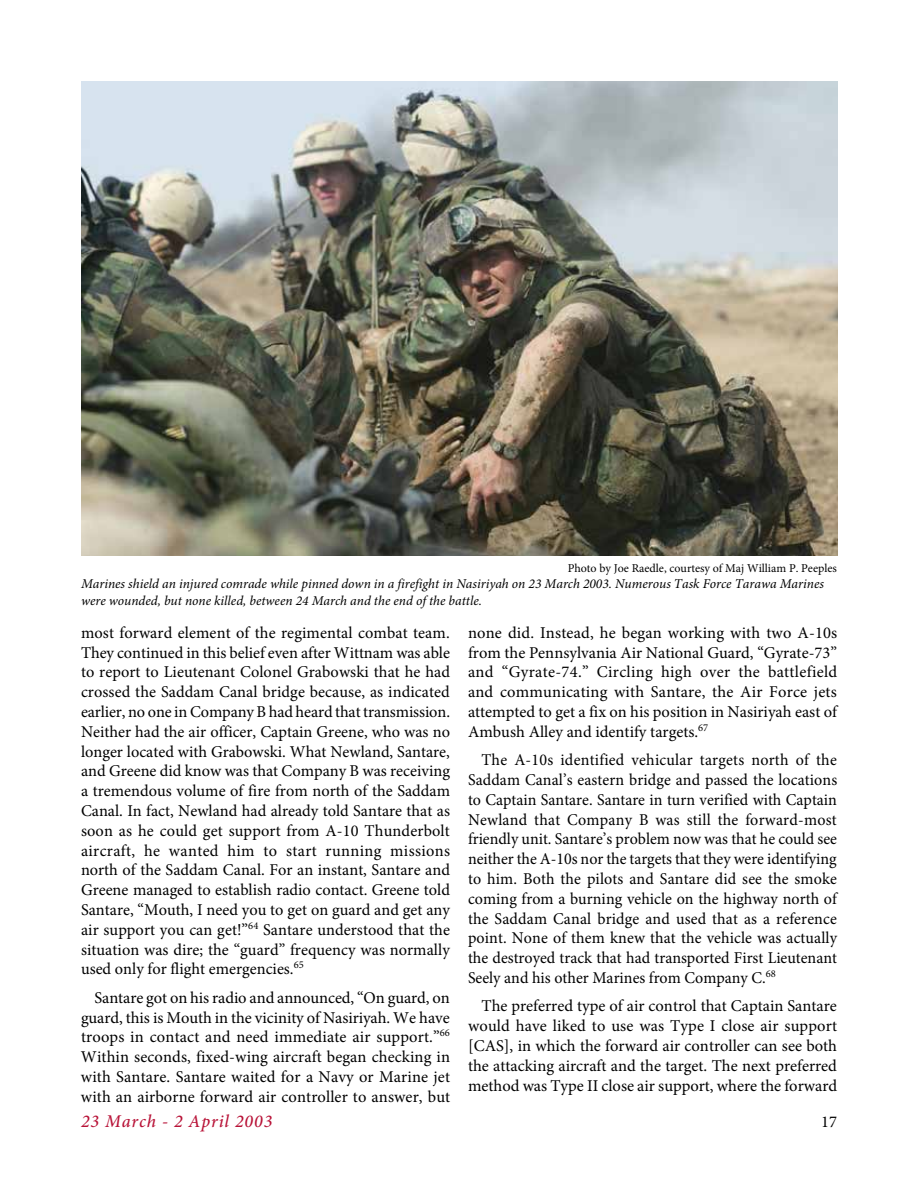
<style>
.page{position:relative;width:918px;height:1188px;background:#fff}
.page>*{position:absolute;margin:0;border:0;box-sizing:border-box;transform-origin:0 0}
.t1{font:italic 500 18px "Minion Pro";letter-spacing:.05em;color:#b81237}
.t2{font:16.5px/19.8px "Minion Pro";color:#000;text-align:justify}
.t3{font:italic 13.5px/16.5px "Minion Pro";color:#000}
.t4{font:12px "Minion Pro";color:#000}
</style>
<div class="page">
<img style="left:81px;top:81px;width:757px;height:475px">
<p class="t4" style="left:568px;top:560px;width:271px">Photo by Joe Raedle, courtesy of Maj William P. Peeples</p>
<p class="t3" style="left:81px;top:576px;width:745px">Marines shield an injured comrade while pinned down in a firefight in Nasiriyah on 23 March 2003. Numerous Task Force Tarawa Marines were wounded, but none killed, between 24 March and the end of the battle.</p>
<p class="t2" style="left:81px;top:623px;width:371px">most forward element of the regimental combat team.<br>They continued in this belief even after Wittnam was able to report to Lieutenant Colonel Grabowski that he had crossed the Saddam Canal bridge because, as indicated earlier, no one in Company B had heard that transmission.<br>Neither had the air officer, Captain Greene, who was no longer located with Grabowski. What Newland, Santare, and Greene did know was that Company B was receiving a tremendous volume of fire from north of the Saddam Canal. In fact, Newland had already told Santare that as soon as he could get support from A-10 Thunderbolt aircraft, he wanted him to start running missions north of the Saddam Canal. For an instant, Santare and Greene managed to establish radio contact. Greene told Santare, “Mouth, I need you to get on guard and get any air support you can get!”<sup>64</sup> Santare understood that the situation was dire; the “guard” frequency was normally used only for flight emergencies.<sup>65</sup></p>
<p class="t2" style="left:81px;top:988px;width:371px;text-indent:14px">Santare got on his radio and announced, “On guard, on guard, this is Mouth in the vicinity of Nasiriyah. We have troops in contact and need immediate air support.”<sup>66<br></sup>Within seconds, fixed-wing aircraft began checking in with Santare. Santare waited for a Navy or Marine jet with an airborne forward air controller to answer, but</p>
<p class="t2" style="left:468px;top:623px;width:371px">none did. Instead, he began working with two A-10s from the Pennsylvania Air National Guard, “Gyrate-73” and “Gyrate-74.” Circling high over the battlefield and communicating with Santare, the Air Force jets attempted to get a fix on his position in Nasiriyah east of Ambush Alley and identify targets.<sup>67</sup></p>
<p class="t2" style="left:468px;top:750px;width:371px;text-indent:13px">The A-10s identified vehicular targets north of the Saddam Canal’s eastern bridge and passed the locations to Captain Santare. Santare in turn verified with Captain Newland that Company B was still the forward-most friendly unit. Santare’s problem now was that he could see neither the A-10s nor the targets that they were identifying to him. Both the pilots and Santare did see the smoke coming from a burning vehicle on the highway north of the Saddam Canal bridge and used that as a reference point. None of them knew that the vehicle was actually the destroyed track that had transported First Lieutenant Seely and his other Marines from Company C.<sup>68</sup></p>
<p class="t2" style="left:468px;top:996px;width:371px;text-indent:13px">The preferred type of air control that Captain Santare would have liked to use was Type I close air support [CAS], in which the forward air controller can see both the attacking aircraft and the target. The next preferred method was Type II close air support, where the forward</p>
<p class="t1" style="left:81px;top:1109px;width:193px">23 March - 2 April 2003</p>
<p class="t2" style="left:821px;top:1112px;width:17px">17</p>
</div>
